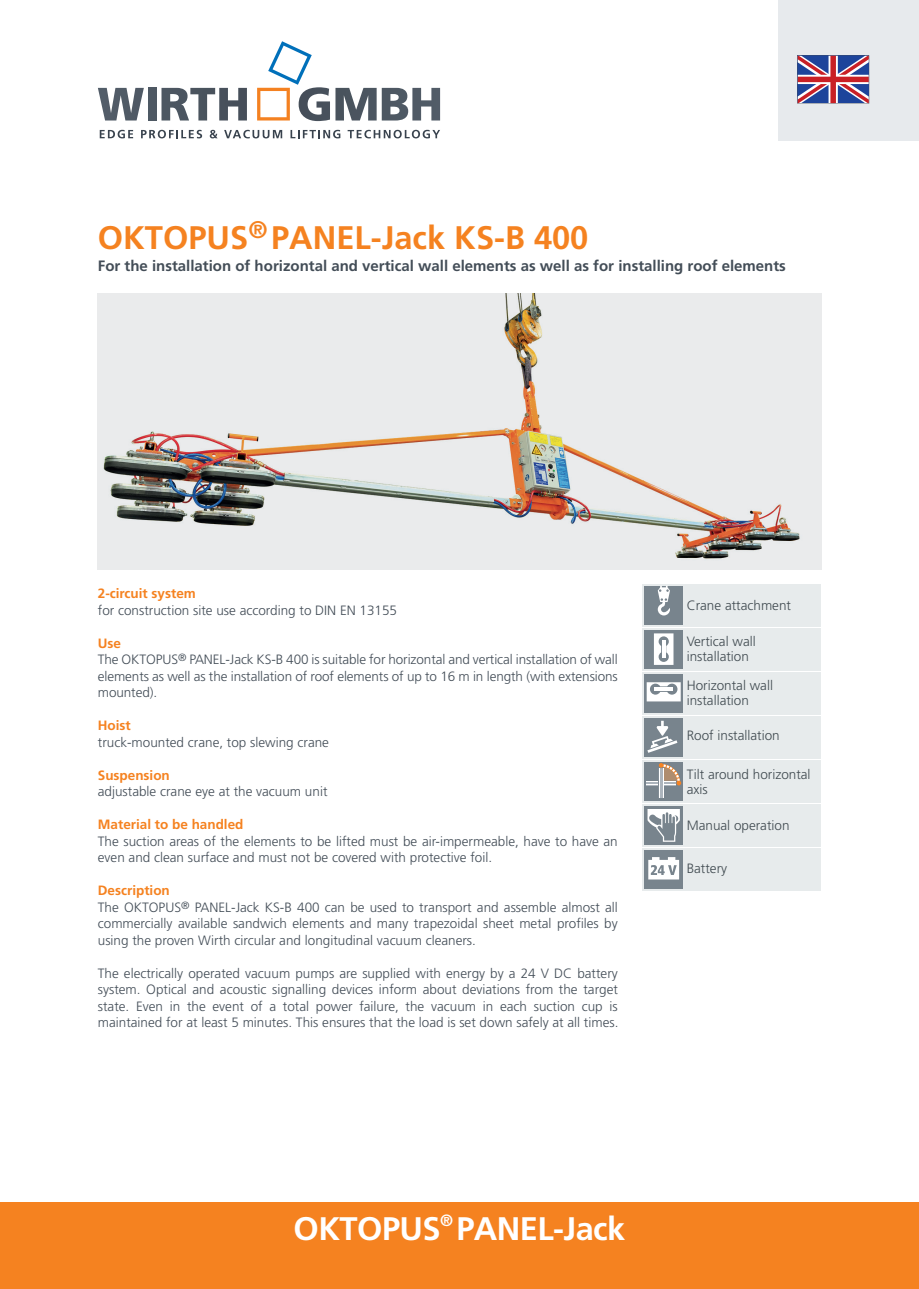
<style>
.page{position:relative;width:919px;height:1289px;background:#fff}
.page>*{position:absolute;margin:0;border:0;box-sizing:border-box;transform-origin:0 0}
.t1{font:700 32.55px "Frutiger LT Std";color:#f58220}
.t2{font:700 32.55px "Frutiger LT Std";letter-spacing:-.015em;color:#fff}
.t3{font:700 15px "Frutiger LT Std";color:#434d57}
.t4{font:300 13.5px/16.5px "Frutiger LT Std";color:#434d57}
.t5{font:300 13.5px/15px "Frutiger LT Std";color:#404a50}
.t6{font:700 13.5px "Frutiger LT Std";color:#f58220}
.s1{font-weight:700;color:#f58220}
</style>
<div class="page">
<div style="left:778px;top:0;width:140px;height:140px;background:#e7eaed"></div>
<div style="left:0;top:1202px;width:918px;height:86px;background:#f58220"></div>
<svg style="left:98px;top:88px;width:46px;height:32px"></svg>
<div style="left:148px;top:88px;width:9px;height:32px;background:#4e5863"></div>
<svg style="left:161px;top:88px;width:86px;height:32px"></svg>
<svg style="left:382px;top:88px;width:58px;height:32px"></svg>
<svg style="left:257px;top:41px;width:119px;height:80px"></svg>
<img style="left:98px;top:293px;width:723px;height:277px">
<div style="left:642px;top:804px;width:179px;height:43px;background:#e7ebec"></div>
<div style="left:642px;top:628px;width:179px;height:42px;background:#e7ebec"></div>
<div style="left:642px;top:584px;width:179px;height:42px;background:#e7ebec"></div>
<div style="left:642px;top:672px;width:179px;height:42px;background:#e7ebec"></div>
<div style="left:642px;top:848px;width:179px;height:43px;background:#e7ebec"></div>
<div style="left:642px;top:716px;width:179px;height:42px;background:#e7ebec"></div>
<div style="left:642px;top:760px;width:179px;height:42px;background:#e7ebec"></div>
<div style="left:644px;top:586px;width:38px;height:38px;background:#78848d"></div>
<div style="left:644px;top:674px;width:38px;height:38px;background:#78848d"></div>
<div style="left:644px;top:718px;width:38px;height:38px;background:#78848d"></div>
<div style="left:644px;top:762px;width:38px;height:38px;background:#78848d"></div>
<svg style="left:646px;top:682px;width:34px;height:19px"></svg>
<hr style="left:654px;top:687px;width:19px;height:3px;background:#fff">
<div style="left:644px;top:850px;width:38px;height:38px;background:#78848d"></div>
<svg style="left:646px;top:763px;width:35px;height:35px"></svg>
<svg style="left:648px;top:857px;width:31px;height:22px"></svg>
<div style="left:644px;top:630px;width:38px;height:38px;background:#78848d"></div>
<svg style="left:654px;top:633px;width:19px;height:32px"></svg>
<hr style="left:662px;top:640px;width:3px;height:18px;background:#fff">
<svg style="left:657px;top:586px;width:13px;height:29px"></svg>
<svg style="left:647px;top:720px;width:30px;height:32px"></svg>
<div style="left:644px;top:806px;width:38px;height:38px;background:#78848d"></div>
<svg style="left:647px;top:809px;width:32px;height:32px"></svg>
<svg style="left:797px;top:55px;width:72px;height:49px;background:#8a688f"></svg>
<svg style="left:100px;top:130px;width:33px;height:8px"></svg>
<svg style="left:141px;top:130px;width:61px;height:8px"></svg>
<svg style="left:210px;top:130px;width:7px;height:8px"></svg>
<svg style="left:224px;top:130px;width:58px;height:8px"></svg>
<svg style="left:290px;top:130px;width:50px;height:8px"></svg>
<svg style="left:347px;top:130px;width:93px;height:8px"></svg>
<h1 class="t1" style="left:98px;top:218px;width:492px">OKTOPUS<sup>®</sup> PANEL-Jack KS-B 400</h1>
<p class="t3" style="left:98px;top:257px;width:689px">For the installation of horizontal and vertical wall elements as well as for installing roof elements</p>
<p class="t6" style="left:98px;top:585px;width:100px">2-circuit system</p>
<p class="t4" style="left:98px;top:602px;width:301px">for construction site use according to DIN EN 13155</p>
<p class="t4" style="left:98px;top:635px;width:521px"><span class="s1">Use<br></span>The OKTOPUS<sup>®</sup> PANEL-Jack KS-B 400 is suitable for horizontal and vertical installation of wall elements as well as the installation of roof elements of up to 16 m in length (with extensions mounted).</p>
<p class="t6" style="left:98px;top:717px;width:34px">Hoist</p>
<p class="t4" style="left:98px;top:734px;width:233px">truck-mounted crane, top slewing crane</p>
<p class="t6" style="left:98px;top:767px;width:73px">Suspension</p>
<p class="t4" style="left:98px;top:783px;width:231px">adjustable crane eye at the vacuum unit</p>
<p class="t6" style="left:98px;top:816px;width:147px">Material to be handled</p>
<p class="t4" style="left:98px;top:833px;width:521px">The suction areas of the elements to be lifted must be air-impermeable, have to have an even and clean surface and must not be covered with protective foil.</p>
<p class="t4" style="left:98px;top:882px;width:521px"><span class="s1">Description<br></span>The OKTOPUS<sup>®</sup> PANEL-Jack KS-B 400 can be used to transport and assemble almost all commercially available sandwich elements and many trapezoidal sheet metal profiles by using the proven Wirth circular and longitudinal vacuum cleaners.</p>
<p class="t4" style="left:98px;top:965px;width:522px;text-align:justify">The electrically operated vacuum pumps are supplied with energy by a 24 V DC battery system. Optical and acoustic signalling devices inform about deviations from the target state. Even in the event of a total power failure, the vacuum in each suction cup is maintained for at least 5 minutes. This ensures that the load is set down safely at all times.</p>
<p class="t5" style="left:686px;top:598px;width:106px">Crane attachment</p>
<p class="t5" style="left:686px;top:634px;width:70px">Vertical wall installation</p>
<p class="t5" style="left:686px;top:678px;width:88px">Horizontal wall installation</p>
<p class="t5" style="left:686px;top:728px;width:95px">Roof installation</p>
<p class="t5" style="left:686px;top:766px;width:125px">Tilt around horizontal axis</p>
<p class="t5" style="left:686px;top:817px;width:104px">Manual operation</p>
<p class="t5" style="left:686px;top:860px;width:42px">Battery</p>
<h1 class="t2" style="left:293px;top:1209px;width:333px">OKTOPUS<sup>®</sup> PANEL-Jack</h1>
</div>
